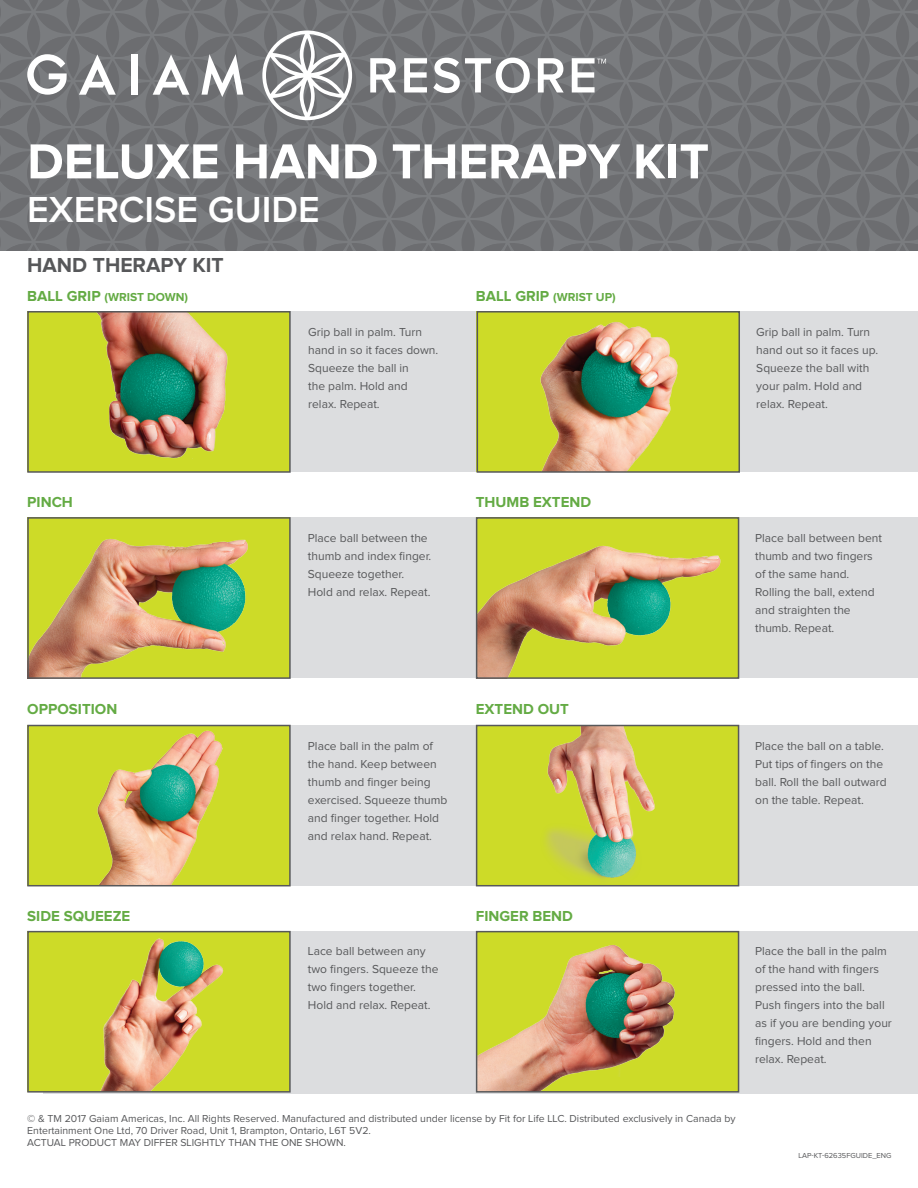
<style>
.page{position:relative;width:918px;height:1188px;background:#fff}
.page>*{position:absolute;margin:0;border:0;box-sizing:border-box;transform-origin:0 0}
.t1{font:700 50.85px "Proxima Nova";color:#fff}
.t2{font:600 37.5px "Proxima Nova";color:#fff}
.t3{font:700 21px "Proxima Nova";color:#57585a}
.t4{font:700 15px "Proxima Nova";color:#64ab44}
.t5{font:12px/18px "Proxima Nova";color:#57585a}
.t6{font:700 12px "Proxima Nova";color:#64ab44}
.t7{font:10.5px/12px "Proxima Nova";color:#57585a}
.t8{font:7.5px "Proxima Nova";color:#57585a}
.s1{font-size:15px}
</style>
<div class="page">
<div style="left:43px;top:311px;width:875px;height:161px;background:#dcdddf"></div>
<img style="left:30px;top:314px;width:258px;height:156px">
<div style="left:43px;top:931px;width:875px;height:162px;background:#dcdddf"></div>
<div style="left:43px;top:724px;width:875px;height:161px;background:#dcdddf"></div>
<div style="left:43px;top:517px;width:875px;height:161px;background:#dcdddf"></div>
<div style="left:0;top:0;width:918px;height:251px;background:linear-gradient(to right,#727376,#727376)"></div>
<svg style="left:201px;top:54px;width:42px;height:43px"></svg>
<svg style="left:153px;top:54px;width:36px;height:41px"></svg>
<svg style="left:79px;top:54px;width:37px;height:41px"></svg>
<svg style="left:27px;top:54px;width:40px;height:41px"></svg>
<div style="left:131px;top:54px;width:6px;height:41px;background:#fff"></div>
<svg style="left:262px;top:31px;width:90px;height:89px"></svg>
<svg style="left:370px;top:58px;width:236px;height:35px"></svg>
<img style="left:479px;top:314px;width:258px;height:156px">
<img style="left:30px;top:520px;width:258px;height:156px">
<img style="left:30px;top:727px;width:258px;height:156px">
<img style="left:30px;top:934px;width:258px;height:155px">
<img style="left:479px;top:520px;width:257px;height:156px">
<img style="left:479px;top:727px;width:257px;height:156px">
<img style="left:479px;top:934px;width:257px;height:155px">
<div style="left:27px;top:311px;width:264px;height:162px;border:2px solid #57585a"></div>
<div style="left:476px;top:311px;width:264px;height:162px;border:2px solid #57585a"></div>
<div style="left:27px;top:517px;width:264px;height:162px;border:2px solid #57585a"></div>
<div style="left:27px;top:724px;width:264px;height:162px;border:2px solid #57585a"></div>
<div style="left:27px;top:931px;width:264px;height:161px;border:2px solid #57585a"></div>
<div style="left:476px;top:517px;width:263px;height:162px;border:2px solid #57585a"></div>
<div style="left:476px;top:724px;width:263px;height:162px;border:2px solid #57585a"></div>
<div style="left:476px;top:931px;width:263px;height:161px;border:2px solid #57585a"></div>
<h1 class="t1" style="left:27px;top:138px;width:683px">DELUXE HAND THERAPY KIT</h1>
<h2 class="t2" style="left:27px;top:192px;width:294px">EXERCISE GUIDE</h2>
<h3 class="t3" style="left:27px;top:255px;width:198px">HAND THERAPY KIT</h3>
<p class="t6" style="left:27px;top:291px;width:162px"><span class="s1">BALL GRIP</span> (WRIST DOWN)</p>
<p class="t6" style="left:476px;top:291px;width:141px"><span class="s1">BALL GRIP</span> (WRIST UP)</p>
<p class="t5" style="left:308px;top:323px;width:132px">Grip ball in palm. Turn hand in so it faces down.<br>Squeeze the ball in<br>the palm. Hold and relax. Repeat.</p>
<p class="t5" style="left:756px;top:323px;width:123px">Grip ball in palm. Turn hand out so it faces up.<br>Squeeze the ball with your palm. Hold and relax. Repeat.</p>
<p class="t4" style="left:27px;top:495px;width:47px">PINCH</p>
<p class="t5" style="left:308px;top:529px;width:125px">Place ball between the thumb and index finger.<br>Squeeze together.<br>Hold and relax. Repeat.</p>
<p class="t4" style="left:476px;top:495px;width:117px">THUMB EXTEND</p>
<p class="t5" style="left:755px;top:529px;width:128px">Place ball between bent thumb and two fingers of the same hand.<br>Rolling the ball, extend and straighten the thumb. Repeat.</p>
<p class="t4" style="left:27px;top:702px;width:92px">OPPOSITION</p>
<p class="t5" style="left:308px;top:737px;width:141px">Place ball in the palm of the hand. Keep between thumb and finger being exercised. Squeeze thumb and finger together. Hold and relax hand. Repeat.</p>
<p class="t4" style="left:476px;top:702px;width:95px">EXTEND OUT</p>
<p class="t5" style="left:755px;top:737px;width:133px">Place the ball on a table.<br>Put tips of fingers on the ball. Roll the ball outward on the table. Repeat.</p>
<p class="t4" style="left:27px;top:908px;width:105px">SIDE SQUEEZE</p>
<p class="t5" style="left:308px;top:942px;width:132px">Lace ball between any two fingers. Squeeze the two fingers together.<br>Hold and relax. Repeat.</p>
<p class="t4" style="left:476px;top:908px;width:99px">FINGER BEND</p>
<p class="t7" style="left:27px;top:1112px;width:710px">© &amp; TM 2017 Gaiam Americas, Inc. All Rights Reserved. Manufactured and distributed under license by Fit for Life LLC. Distributed exclusively in Canada by<br>Entertainment One Ltd, 70 Driver Road, Unit 1, Brampton, Ontario, L6T 5V2.<br>ACTUAL PRODUCT MAY DIFFER SLIGHTLY THAN THE ONE SHOWN.</p>
<p class="t5" style="left:755px;top:942px;width:138px">Place the ball in the palm of the hand with fingers pressed into the ball.<br>Push fingers into the ball as if you are bending your fingers. Hold and then relax. Repeat.</p>
<p class="t8" style="left:798px;top:1152px;width:95px">LAP-KT-62635FGUIDE_ENG</p>
</div>
